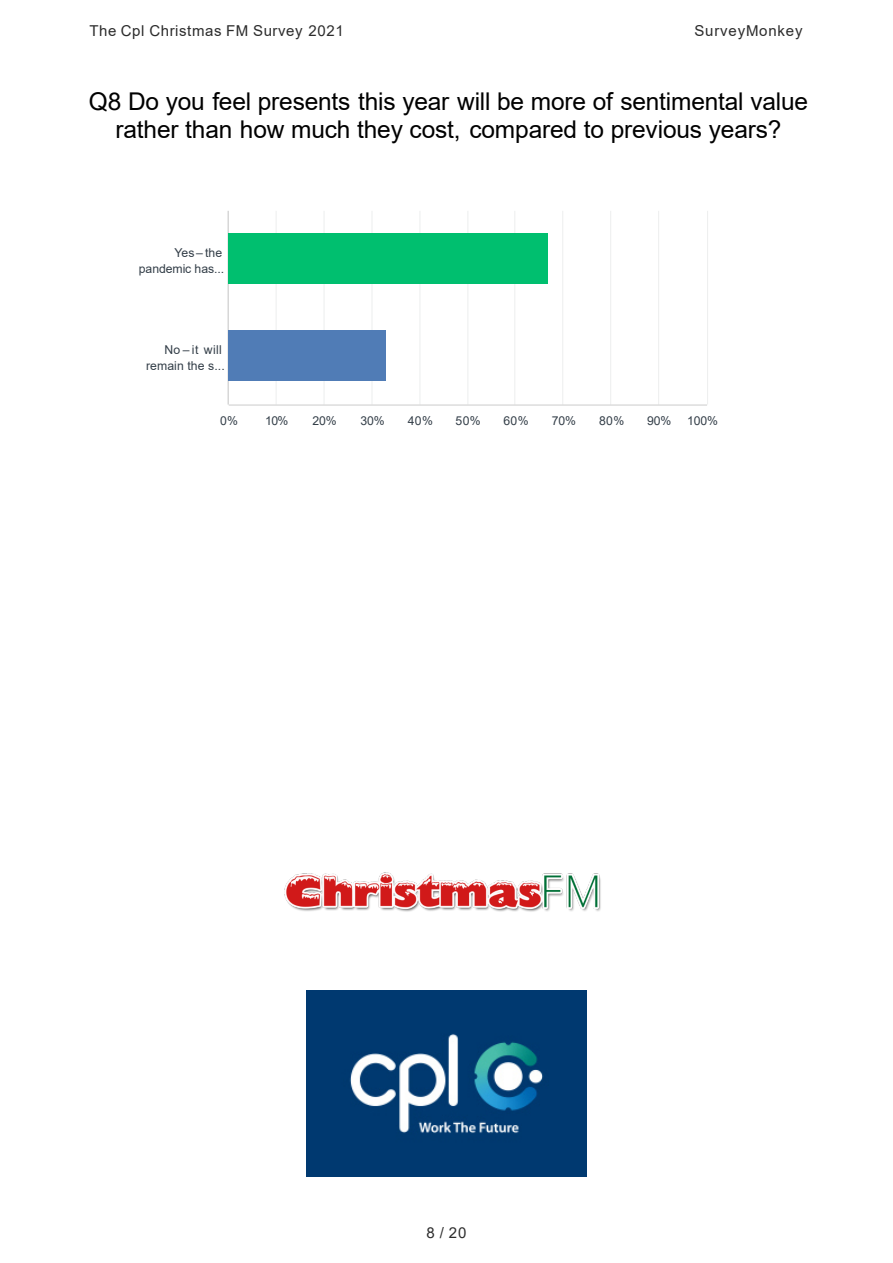
<style>
.page{position:relative;width:893px;height:1263px;background:#fff}
.page>*{position:absolute;margin:0;border:0;box-sizing:border-box;transform-origin:0 0}
.t1{font:24.45px/28.5px "Arial";letter-spacing:-.005em;color:#000;text-align:center}
.t2{font:15px "Arial";letter-spacing:.04em;color:#2c2c2c}
.t3{font:12.3px/16.4px "Arial";letter-spacing:-.005em;color:#333e48;text-align:right}
</style>
<div class="page">
<hr style="left:275px;top:211px;width:1px;height:193px;background:#edeeee">
<hr style="left:323px;top:211px;width:1px;height:193px;background:#edeeee">
<hr style="left:371px;top:211px;width:1px;height:193px;background:#edeeee">
<hr style="left:419px;top:211px;width:1px;height:193px;background:#edeeee">
<hr style="left:467px;top:211px;width:1px;height:193px;background:#edeeee">
<hr style="left:514px;top:211px;width:1px;height:193px;background:#edeeee">
<hr style="left:562px;top:211px;width:1px;height:193px;background:#edeeee">
<hr style="left:610px;top:211px;width:1px;height:193px;background:#edeeee">
<hr style="left:658px;top:211px;width:1px;height:193px;background:#edeeee">
<hr style="left:707px;top:211px;width:1px;height:193px;background:#edeeee">
<hr style="left:228px;top:211px;width:1px;height:193px;background:#ccc">
<hr style="left:229px;top:404px;width:478px;height:2px;background:#ccc">
<div style="left:229px;top:233px;width:319px;height:51px;background:#00bf6f"></div>
<div style="left:229px;top:330px;width:157px;height:51px;background:#507cb6"></div>
<img style="left:306px;top:990px;width:280px;height:186px">
<img style="left:284px;top:872px;width:317px;height:40px">
<p class="t2" style="left:89px;top:25px;width:256px">The Cpl Christmas FM Survey 2021</p>
<p class="t2" style="left:694px;top:25px;width:110px">SurveyMonkey</p>
<p class="t1" style="left:89px;top:89px;width:720px">Q8 Do you feel presents this year will be more of sentimental value rather than how much they cost, compared to previous years?</p>
<p class="t3" style="left:139px;top:245px;width:87px">Yes– the pandemic has...</p>
<p class="t3" style="left:146px;top:342px;width:80px">No – it will remain the s...</p>
<p class="t3" style="left:220px;top:414px;width:20px">0%</p>
<p class="t3" style="left:265px;top:414px;width:25px">10%</p>
<p class="t3" style="left:312px;top:414px;width:26px">20%</p>
<p class="t3" style="left:360px;top:414px;width:26px">30%</p>
<p class="t3" style="left:408px;top:414px;width:27px">40%</p>
<p class="t3" style="left:455px;top:414px;width:27px">50%</p>
<p class="t3" style="left:503px;top:414px;width:27px">60%</p>
<p class="t3" style="left:551px;top:414px;width:26px">70%</p>
<p class="t3" style="left:599px;top:414px;width:27px">80%</p>
<p class="t3" style="left:647px;top:414px;width:26px">90%</p>
<p class="t3" style="left:687px;top:414px;width:32px">100%</p>
<p class="t2" style="left:426px;top:1227px;width:41px">8/20</p>
</div>
